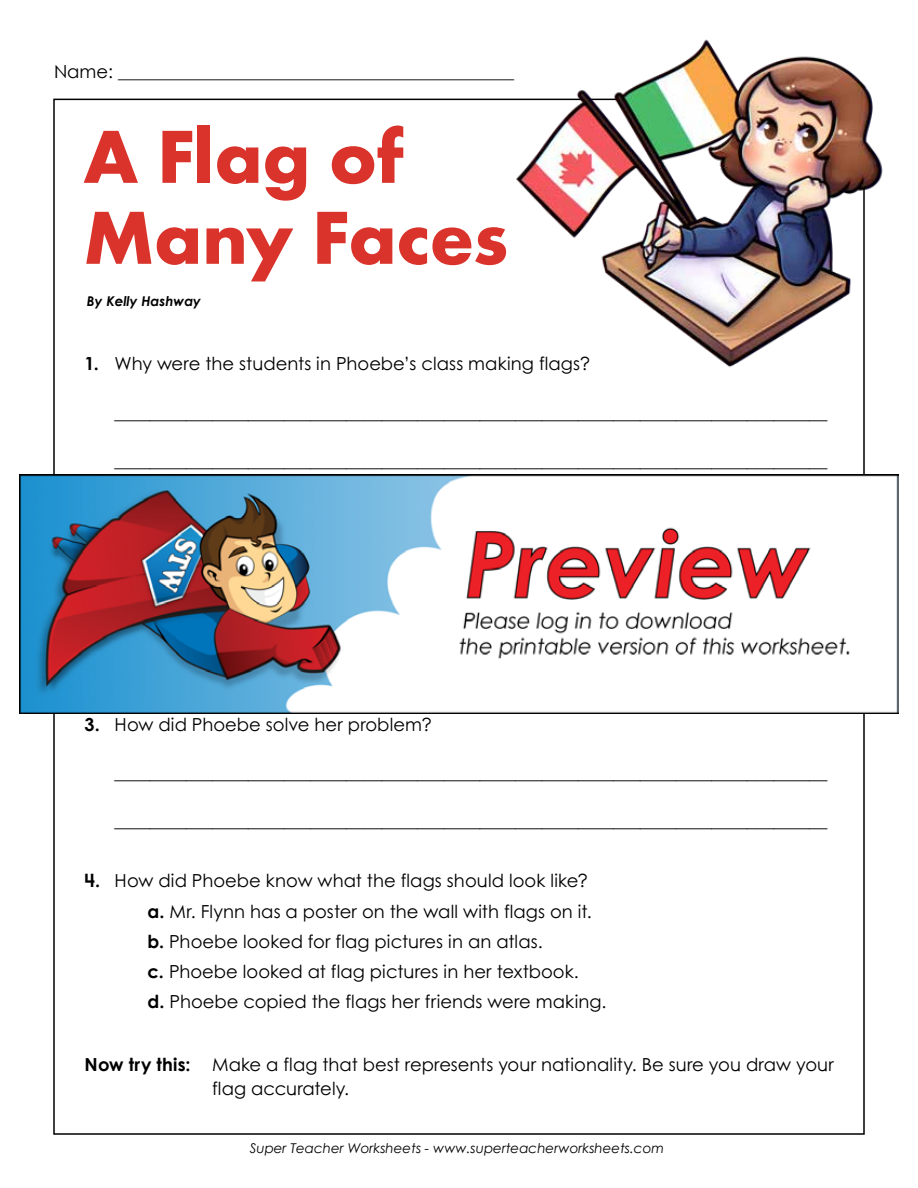
<style>
.page{position:relative;width:918px;height:1188px;background:#fff}
.page>*{position:absolute;margin:0;border:0;box-sizing:border-box;transform-origin:0 0}
.t1{font:700 78px/81px "Aharoni";letter-spacing:-.005em;color:#d9332b}
.t2{font:18px/30.5px "Century STW4";letter-spacing:.005em;color:#000}
.t3{font:18px "Century Gothic 2";color:#000}
.t4{font:italic 13.5px "Century Gothic 2";color:#000}
.t5{font:italic 700 13.5px "Century STW3";color:#000}
.s1{font-weight:700}
</style>
<div class="page">
<img style="left:513px;top:39px;width:370px;height:339px">
<img style="left:20px;top:474px;width:878px;height:240px">
<p class="t3" style="left:54px;top:59px;width:462px">Name: ____________________________________________</p>
<h1 class="t1" style="left:83px;top:124px;width:427px">A Flag of<br>Many Faces</h1>
<p class="t5" style="left:87px;top:291px;width:116px">By Kelly Hashway</p>
<p class="t2" style="left:85px;top:348px;width:507px"><span class="s1">1.</span> Why were the students in Phoebe’s class making flags?</p>
<p class="t2" style="left:115px;top:396px;width:714px">________________________________________________________________________________</p>
<p class="t2" style="left:115px;top:445px;width:714px">________________________________________________________________________________</p>
<p class="t2" style="left:85px;top:709px;width:349px"><span class="s1">3.</span> How did Phoebe solve her problem?</p>
<p class="t2" style="left:115px;top:757px;width:714px">________________________________________________________________________________</p>
<p class="t2" style="left:115px;top:805px;width:714px">________________________________________________________________________________</p>
<p class="t2" style="left:148px;top:865px;width:460px;text-indent:-63px"><span class="s1">4.</span> How did Phoebe know what the flags should look like? <span class="s1">a.</span> Mr. Flynn has a poster on the wall with flags on it. <span class="s1">b.</span> Phoebe looked for flag pictures in an atlas.<br><span class="s1">c.</span> Phoebe looked at flag pictures in her textbook.<br><span class="s1">d.</span> Phoebe copied the flags her friends were making.</p>
<p class="t2" style="left:212px;top:1052px;width:623px;line-height:24px;text-indent:-127px"><span class="s1">Now try this:</span> Make a flag that best represents your nationality. Be sure you draw your flag accurately.</p>
<p class="t4" style="left:250px;top:1139px;width:416px">Super Teacher Worksheets - www.superteacherworksheets.com</p>
</div>
